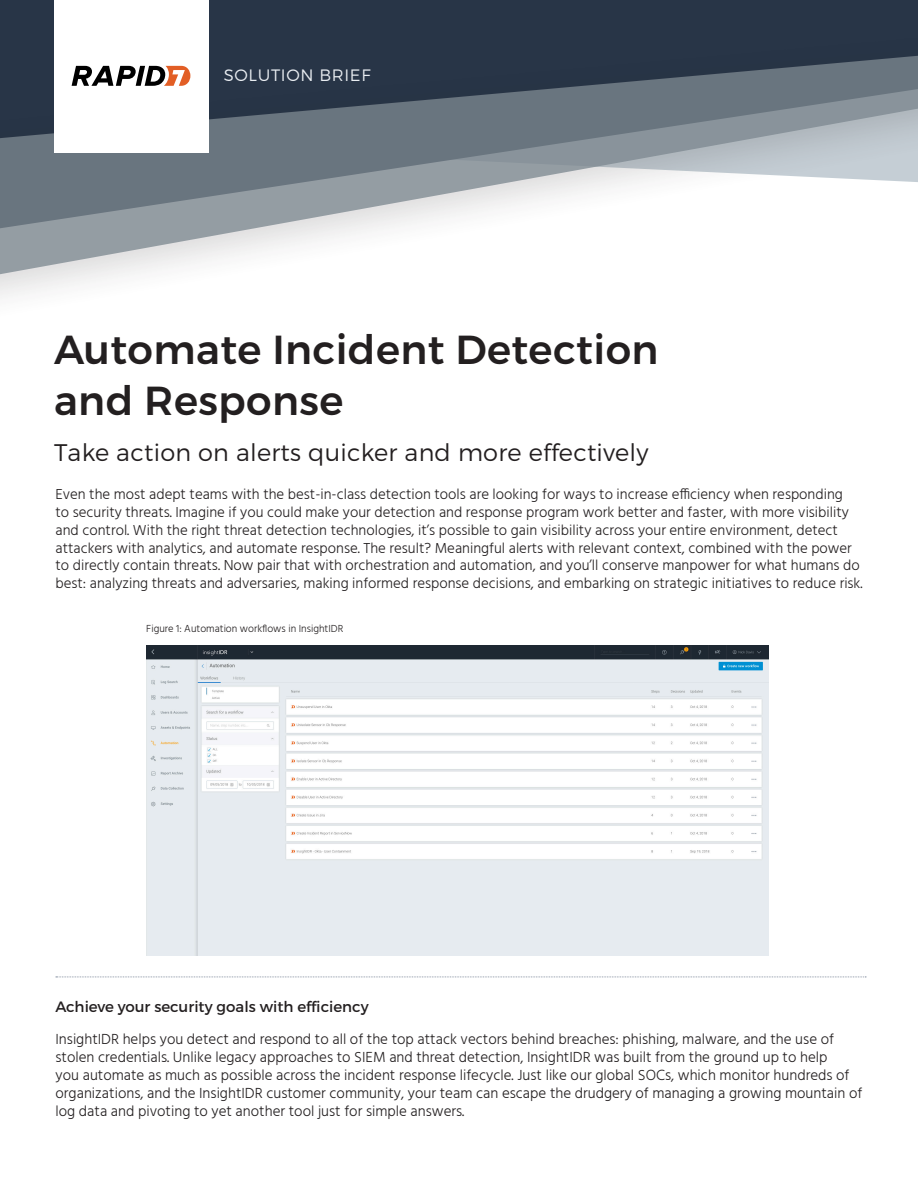
<style>
.page{position:relative;width:918px;height:1188px;background:#fff}
.page>*{position:absolute;margin:0;border:0;box-sizing:border-box;transform-origin:0 0}
.Product{font:500 40.5px/51px "Montserrat";letter-spacing:.01em;color:#231f20}
.Product-2{font:300 24px "Montserrat";letter-spacing:.01em;color:#231f20}
.t1{font:300 16.5px "Montserrat";letter-spacing:.04em;color:#e9edf1}
.t2{font:300 15px/18px "Hind";color:#231f20}
.Subhead{font:15px "Montserrat";color:#231f20}
.t3{font:300 14.85px/17.9px "Hind";color:#231f20}
.Image_Call-out_Text{font:300 10.5px "Hind";color:#231f20}
</style>
<div class="page">
<div style="left:0;top:0;width:918px;height:28px;background:#283547"></div>
<div style="left:0;top:28px;width:918px;height:315px;background:#231f20;opacity:.22"></div>
<svg style="left:0;top:54px;width:918px;height:244px"></svg>
<div style="left:54px;top:0;width:154px;height:153px;background:#fff"></div>
<svg style="left:72px;top:66px;width:118px;height:20px"></svg>
<svg style="left:56px;top:977px;width:810px;height:1px"></svg>
<img style="left:146px;top:646px;width:623px;height:309px">
<p class="t1" style="left:224px;top:65px;width:148px">SOLUTION BRIEF</p>
<p class="Product" style="left:54px;top:325px;width:606px">Automate Incident Detection and Response</p>
<p class="Product-2" style="left:54px;top:437px;width:596px">Take action on alerts quicker and more effectively</p>
<p class="t3" style="left:56px;top:486px;width:809px">Even the most adept teams with the best-in-class detection tools are looking for ways to increase efficiency when responding<br>to security threats. Imagine if you could make your detection and response program work better and faster, with more visibility and control. With the right threat detection technologies, it’s possible to gain visibility across your entire environment, detect attackers with analytics, and automate response. The result? Meaningful alerts with relevant context, combined with the power to directly contain threats. Now pair that with orchestration and automation, and you’ll conserve manpower for what humans do best: analyzing threats and adversaries, making informed response decisions, and embarking on strategic initiatives to reduce risk.</p>
<p class="Image_Call-out_Text" style="left:146px;top:621px;width:198px">Figure 1: Automation workflows in InsightIDR</p>
<p class="Subhead" style="left:56px;top:998px;width:315px">Achieve your security goals with efficiency</p>
<p class="t2" style="left:56px;top:1031px;width:808px">InsightIDR helps you detect and respond to all of the top attack vectors behind breaches: phishing, malware, and the use of stolen credentials. Unlike legacy approaches to SIEM and threat detection, InsightIDR was built from the ground up to help<br>you automate as much as possible across the incident response lifecycle. Just like our global SOCs, which monitor hundreds of organizations, and the InsightIDR customer community, your team can escape the drudgery of managing a growing mountain of log data and pivoting to yet another tool just for simple answers.</p>
</div>
